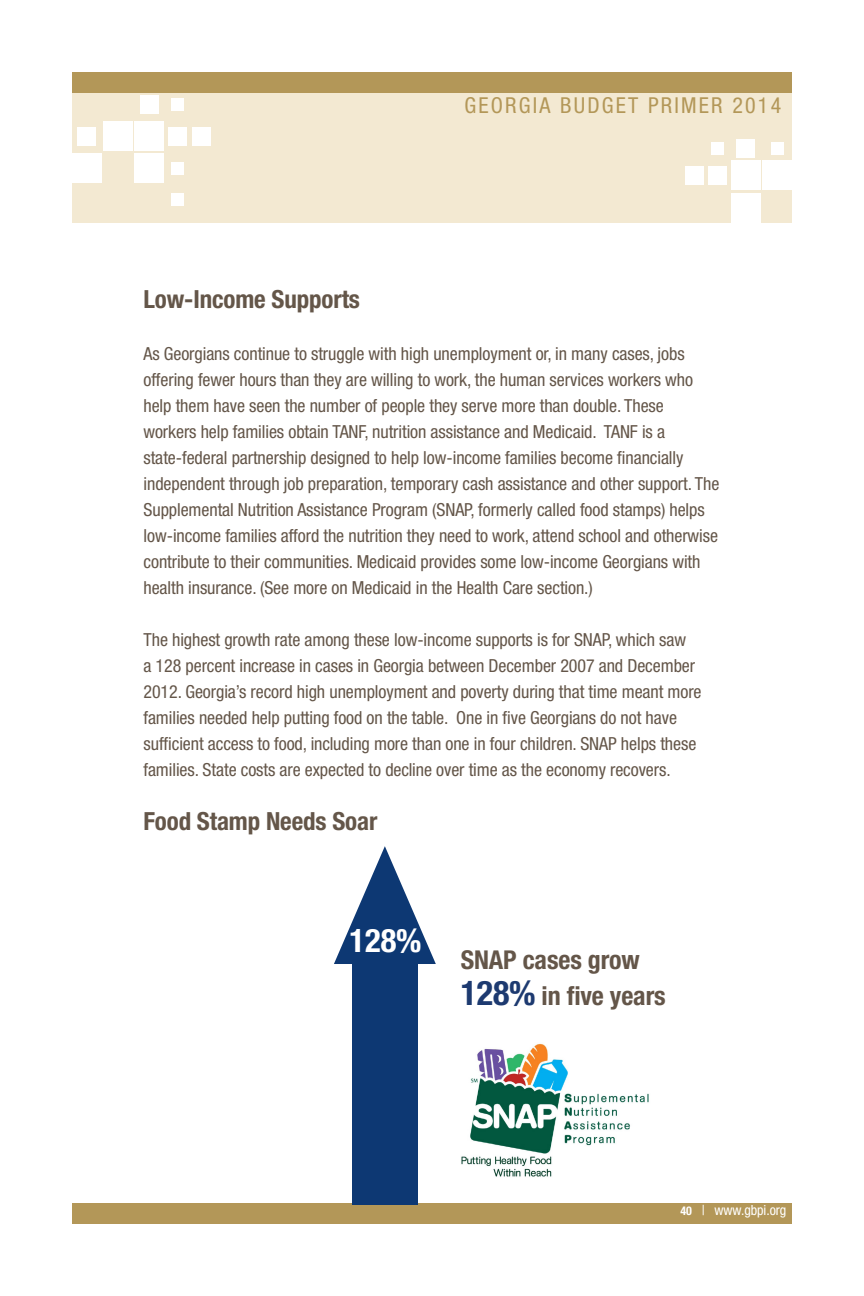
<style>
.page{position:relative;width:864px;height:1296px;background:#fff}
.page>*{position:absolute;margin:0;border:0;box-sizing:border-box;transform-origin:0 0}
.t1{font:700 condensed 32.6px "Helvetica Neue LT Std";color:#fff}
.figure_label{font:700 condensed 26px "Helvetica Neue LT Std";letter-spacing:-.005em;color:#645649}
.primer_text_heading{font:700 condensed 25px "Helvetica Neue LT Std";letter-spacing:-.005em;color:#645649}
.primer_text_subheadi{font:700 condensed 25px "Helvetica Neue LT Std";letter-spacing:-.005em;color:#645649}
.t2{font:condensed 22px "Helvetica Neue LT Std";letter-spacing:.1em;color:#b39758}
.primer_body_text_war{font:condensed 18px/26px "Helvetica Neue LT Std";letter-spacing:-.005em;color:#645649}
.primer_body_text_war-2{font:condensed 14px "Helvetica Neue LT Std";letter-spacing:-.005em;color:#fff}
.s1{font-size:34px;color:#1d3a70}
.s2{font-weight:700;font-size:12px}
</style>
<div class="page">
<div style="left:72px;top:1204px;width:720px;height:20px;background:#b39758"></div>
<div style="left:72px;top:72px;width:720px;height:151px;background:#f3e9d2"></div>
<div style="left:72px;top:72px;width:720px;height:20px;background:#b39758"></div>
<div style="left:135px;top:122px;width:29px;height:29px;background:#fff"></div>
<div style="left:135px;top:153px;width:29px;height:29px;background:#fff"></div>
<div style="left:103px;top:122px;width:29px;height:29px;background:#fff"></div>
<div style="left:140px;top:95px;width:18px;height:18px;background:#fff"></div>
<div style="left:77px;top:127px;width:19px;height:18px;background:#fff"></div>
<div style="left:168px;top:127px;width:19px;height:18px;background:#fff"></div>
<div style="left:192px;top:127px;width:19px;height:18px;background:#fff"></div>
<div style="left:171px;top:98px;width:13px;height:13px;background:#fff"></div>
<div style="left:171px;top:162px;width:13px;height:13px;background:#fff"></div>
<div style="left:171px;top:193px;width:13px;height:13px;background:#fff"></div>
<div style="left:72px;top:153px;width:29px;height:29px;background:#fff"></div>
<div style="left:731px;top:161px;width:29px;height:29px;background:#fff"></div>
<div style="left:731px;top:194px;width:29px;height:29px;background:#fff"></div>
<div style="left:763px;top:161px;width:29px;height:29px;background:#fff"></div>
<div style="left:737px;top:139px;width:18px;height:18px;background:#fff"></div>
<div style="left:708px;top:166px;width:18px;height:19px;background:#fff"></div>
<div style="left:711px;top:142px;width:13px;height:12px;background:#fff"></div>
<div style="left:771px;top:142px;width:13px;height:12px;background:#fff"></div>
<div style="left:686px;top:166px;width:18px;height:19px;background:#fff"></div>
<svg style="left:334px;top:846px;width:102px;height:118px"></svg>
<div style="left:352px;top:964px;width:66px;height:240px;background:#0d3873"></div>
<img style="left:461px;top:1043px;width:188px;height:134px">
<p class="t2" style="left:464px;top:92px;width:318px">GEORGIA BUDGET PRIMER 2014</p>
<p class="primer_text_heading" style="left:144px;top:284px;width:218px">Low-Income Supports</p>
<p class="primer_body_text_war" style="left:144px;top:341px;width:577px">As Georgians continue to struggle with high unemployment or, in many cases, jobs offering fewer hours than they are willing to work, the human services workers who help them have seen the number of people they serve more than double. These workers help families obtain TANF, nutrition assistance and Medicaid. TANF is a state-federal partnership designed to help low-income families become financially independent through job preparation, temporary cash assistance and other support. The Supplemental Nutrition Assistance Program (SNAP, formerly called food stamps) helps low-income families afford the nutrition they need to work, attend school and otherwise contribute to their communities. Medicaid provides some low-income Georgians with health insurance. (See more on Medicaid in the Health Care section.)</p>
<p class="primer_body_text_war" style="left:144px;top:627px;width:560px">The highest growth rate among these low-income supports is for SNAP, which saw<br>a 128 percent increase in cases in Georgia between December 2007 and December 2012. Georgia’s record high unemployment and poverty during that time meant more families needed help putting food on the table. One in five Georgians do not have sufficient access to food, including more than one in four children. SNAP helps these families. State costs are expected to decline over time as the economy recovers.</p>
<p class="primer_text_subheadi" style="left:144px;top:806px;width:235px">Food Stamp Needs Soar</p>
<h1 class="t1" style="left:349px;top:921px;width:74px">128%</h1>
<p class="figure_label" style="left:461px;top:944px;width:181px">SNAP cases grow</p>
<p class="figure_label" style="left:461px;top:980px;width:206px"><span class="s1">128%</span> in five years</p>
<p class="primer_body_text_war-2" style="left:680px;top:1202px;width:107px"><span class="s2">40</span> | www.gbpi.org</p>
</div>
